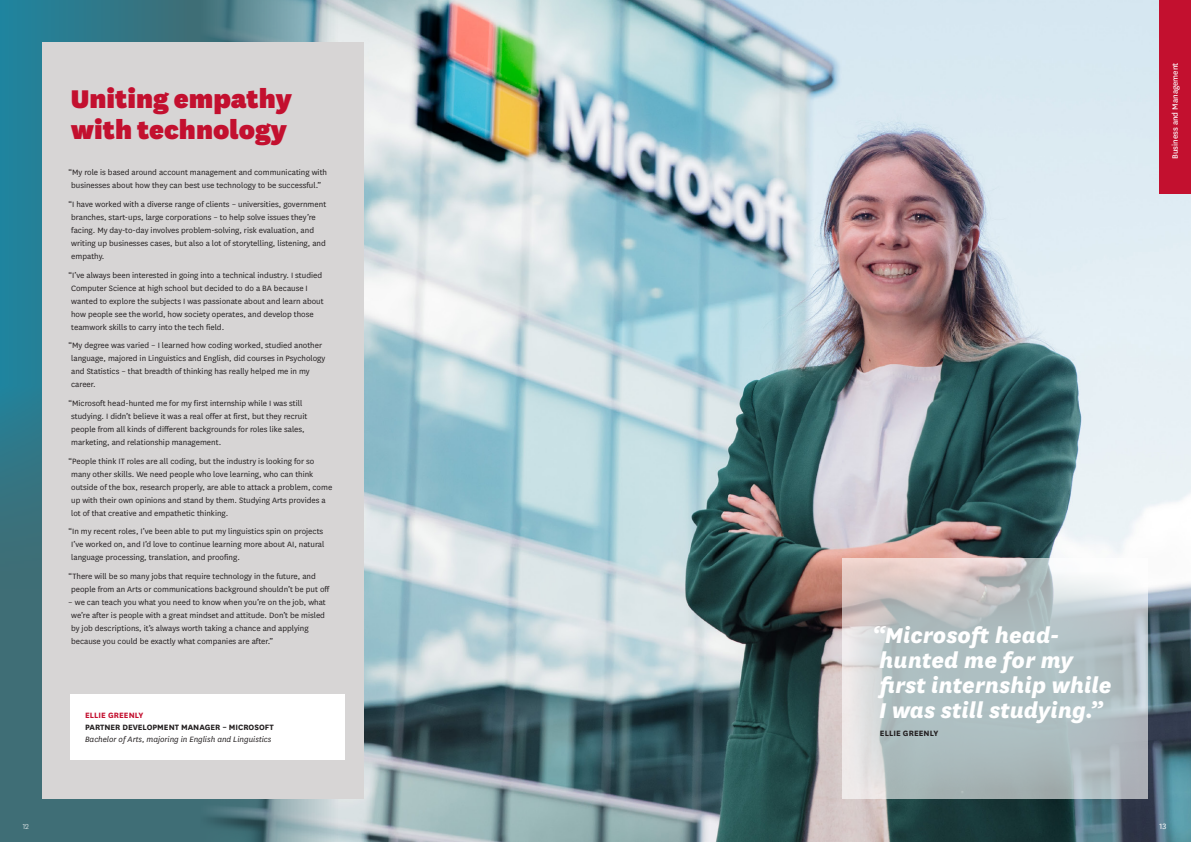
<style>
.page{position:relative;width:1191px;height:842px;background:#fff}
.page>*{position:absolute;margin:0;border:0;box-sizing:border-box;transform-origin:0 0}
._3a__Profile_Heading{font:900 30px/31px "National";color:#c3102f}
._8__Pull_quote_white{font:italic 800 25px/25px "National";color:#fff}
._3b__Profile_Body_co{font:9px/13px "National";color:#231f20}
._7__Qualifications{font:italic 9px "National";color:#231f20}
._5__Job_Title{font:700 9px "National";color:#231f20}
._3b__Profile_Body_co-2{font:9px "National";color:#fff}
._4__Profile_Name{font:700 9px "National";letter-spacing:.01em;color:#c3102f}
._4__Profile_Name-2{font:700 9px "National";letter-spacing:.01em;color:#231f20}
._3b__Profile_Body_co-3{font:9px "National";color:#fff}
.t1{font:300 8.5px "National";color:#fff}
</style>
<div class="page">
<img style="left:347px;top:0;width:844px;height:842px">
<svg style="left:0;top:0;width:347px;height:842px;background:#5a838a"></svg>
<svg style="left:0;top:0;width:248px;height:613px;background:#307d8f"></svg>
<div style="left:43px;top:43px;width:321px;height:756px;background:#d7d5d5"></div>
<div style="left:71px;top:694px;width:274px;height:66px;background:#fff"></div>
<div style="left:1159px;top:0;width:32px;height:193px;background:#c3102f"></div>
<svg style="left:842px;top:558px;width:306px;height:241px;background:#bec5c7"></svg>
<p class="_3a__Profile_Heading" style="left:71px;top:81px;width:223px">Uniting empathy with technology</p>
<p class="_3b__Profile_Body_co" style="left:69px;top:166px;width:260px">“My role is based around account management and communicating with businesses about how they can best use technology to be successful.”</p>
<p class="_3b__Profile_Body_co" style="left:69px;top:197px;width:259px">“I have worked with a diverse range of clients – universities, government branches, start-ups, large corporations – to help solve issues they’re facing. My day-to-day involves problem-solving, risk evaluation, and writing up businesses cases, but also a lot of storytelling, listening, and empathy.</p>
<p class="_3b__Profile_Body_co" style="left:69px;top:268px;width:257px">“I’ve always been interested in going into a technical industry. I studied Computer Science at high school but decided to do a BA because I wanted to explore the subjects I was passionate about and learn about how people see the world, how society operates, and develop those teamwork skills to carry into the tech field.</p>
<p class="_3b__Profile_Body_co" style="left:69px;top:339px;width:258px">“My degree was varied – I learned how coding worked, studied another language, majored in Linguistics and English, did courses in Psychology and Statistics – that breadth of thinking has really helped me in my career.</p>
<p class="_3b__Profile_Body_co" style="left:69px;top:396px;width:240px">“Microsoft head-hunted me for my first internship while I was still studying. I didn’t believe it was a real offer at first, but they recruit people from all kinds of different backgrounds for roles like sales, marketing, and relationship management.</p>
<p class="_3b__Profile_Body_co" style="left:69px;top:454px;width:265px">“People think IT roles are all coding, but the industry is looking for so many other skills. We need people who love learning, who can think outside of the box, research properly, are able to attack a problem, come up with their own opinions and stand by them. Studying Arts provides a lot of that creative and empathetic thinking.</p>
<p class="_3b__Profile_Body_co" style="left:69px;top:525px;width:257px">“In my recent roles, I’ve been able to put my linguistics spin on projects<br>I’ve worked on, and I’d love to continue learning more about AI, natural language processing, translation, and proofing.</p>
<p class="_3b__Profile_Body_co" style="left:69px;top:569px;width:262px">“There will be so many jobs that require technology in the future, and people from an Arts or communications background shouldn’t be put off</p>
<p class="_3b__Profile_Body_co" style="left:71px;top:595px;width:256px;text-indent:-3px">– we can teach you what you need to know when you’re on the job, what we’re after is people with a great mindset and attitude. Don’t be misled by job descriptions, it’s always worth taking a chance and applying because you could be exactly what companies are after.”</p>
<p class="_4__Profile_Name" style="left:85px;top:709px;width:60px">ELLIE GREENLY</p>
<p class="_5__Job_Title" style="left:85px;top:721px;width:190px">PARTNER DEVELOPMENT MANAGER – MICROSOFT</p>
<p class="_7__Qualifications" style="left:85px;top:734px;width:188px">Bachelor of Arts, majoring in English and Linguistics</p>
<p class="_3b__Profile_Body_co-2" style="left:1169px;top:159px;width:98px;rotate:-90deg">Business and Management</p>
<p class="_8__Pull_quote_white" style="left:872px;top:621px;width:241px">“Microsoft head&shy;hunted me for my first internship while<br>I was still studying.”</p>
<p class="_4__Profile_Name-2" style="left:880px;top:726px;width:60px">ELLIE GREENLY</p>
<p class="t1" style="left:23px;top:821px;width:8px">12</p>
<p class="_3b__Profile_Body_co-3" style="left:1159px;top:820px;width:8px">13</p>
</div>
